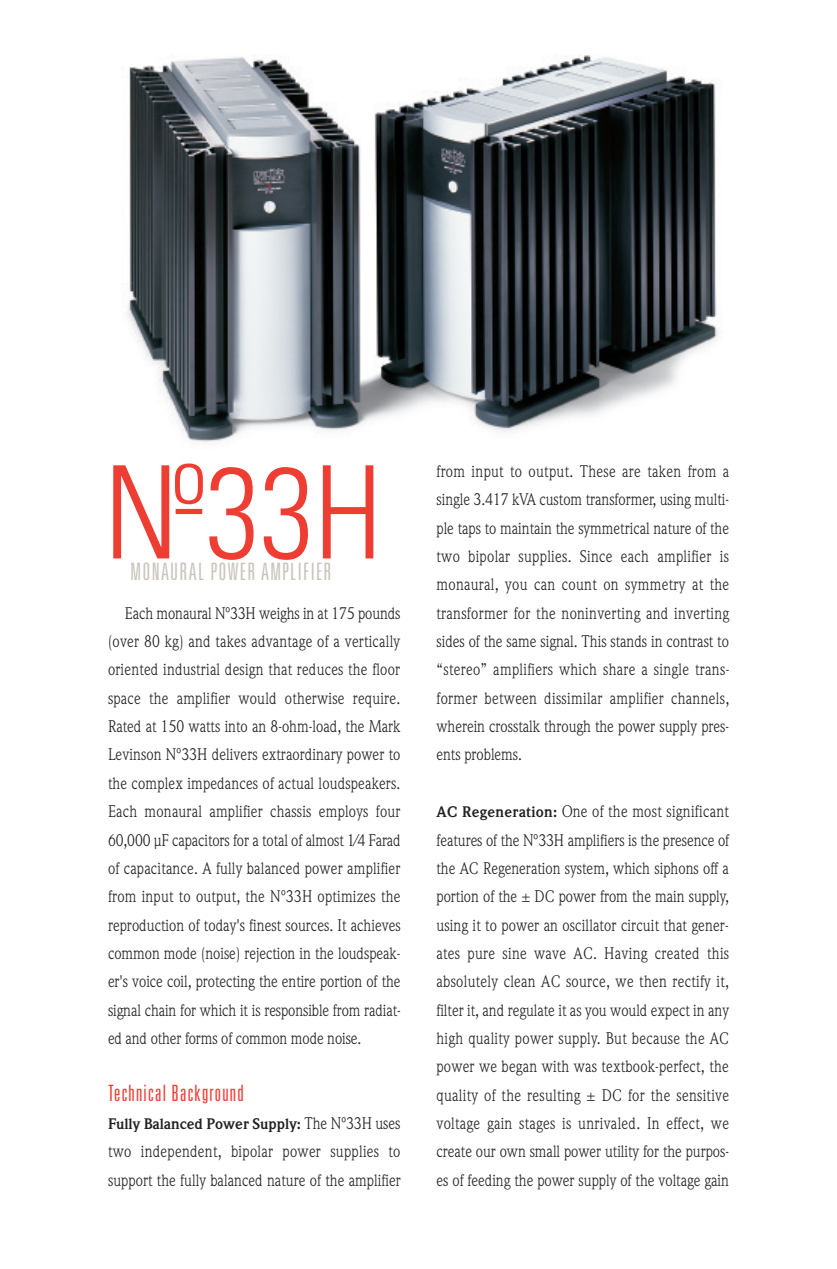
<style>
.page{position:relative;width:837px;height:1269px;background:#fff}
.page>*{position:absolute;margin:0;border:0;box-sizing:border-box;transform-origin:0 0}
.t1{font:300 condensed 129px "Univers";color:#ee3e34;scale:.95 1}
.t2{font:300 ultra-condensed 24px "Univers";letter-spacing:.055em;color:#c9c3ba}
.t3{font:300 ultra-condensed 22.5px "Univers";letter-spacing:.055em;color:#ee3e34}
.t4{font:16.5px/28.3px "Weidemann";color:#231f20;text-align:justify;scale:.91 1}
.t5{font:700 15px "Weidemann";color:#231f20}
.s1{font-weight:400;font-size:16.5px}
.s2{font-weight:700;font-size:15px}
</style>
<div class="page">
<img style="left:127px;top:55px;width:592px;height:387px">
<h1 class="t1" style="left:104px;top:465px;width:295px">Nº33H</h1>
<h2 class="t2" style="left:130px;top:562px;width:203px">MONAURAL POWER AMPLIFIER</h2>
<p class="t4" style="left:108px;top:600px;width:323px;text-indent:17px">Each monaural Nº33H weighs in at 175 pounds (over 80 kg) and takes advantage of a vertically oriented industrial design that reduces the floor space the amplifier would otherwise require.<br>Rated at 150 watts into an 8-ohm-load, the Mark Levinson Nº33H delivers extraordinary power to the complex impedances of actual loudspeakers.<br>Each monaural amplifier chassis employs four 60,000 µF capacitors for a total of almost 1⁄4 Farad of capacitance. A fully balanced power amplifier from input to output, the Nº33H optimizes the reproduction of today's finest sources. It achieves common mode (noise) rejection in the loudspeak&shy;er's voice coil, protecting the entire portion of the signal chain for which it is responsible from radiat&shy;ed and other forms of common mode noise.</p>
<h3 class="t3" style="left:108px;top:1084px;width:137px">Technical Background</h3>
<p class="t5" style="left:108px;top:1118px;width:294px">Fully Balanced Power Supply: <span class="s1">The Nº33H uses</span></p>
<p class="t4" style="left:108px;top:1139px;width:323px">two independent, bipolar power supplies to support the fully balanced nature of the amplifier</p>
<p class="t4" style="left:436px;top:459px;width:323px">from input to output. These are taken from a single 3.417 kVA custom transformer, using multi&shy;ple taps to maintain the symmetrical nature of the two bipolar supplies. Since each amplifier is monaural, you can count on symmetry at the transformer for the noninverting and inverting sides of the same signal. This stands in contrast to “stereo” amplifiers which share a single trans&shy;former between dissimilar amplifier channels, wherein crosstalk through the power supply pres&shy;ents problems.</p>
<p class="t4" style="left:436px;top:799px;width:323px"><span class="s2">AC Regeneration:</span> One of the most significant features of the Nº33H amplifiers is the presence of the AC Regeneration system, which siphons off a portion of the ± DC power from the main supply, using it to power an oscillator circuit that gener&shy;ates pure sine wave AC. Having created this absolutely clean AC source, we then rectify it, filter it, and regulate it as you would expect in any high quality power supply. But because the AC power we began with was textbook-perfect, the quality of the resulting ± DC for the sensitive voltage gain stages is unrivaled. In effect, we create our own small power utility for the purpos&shy;es of feeding the power supply of the voltage gain</p>
</div>
